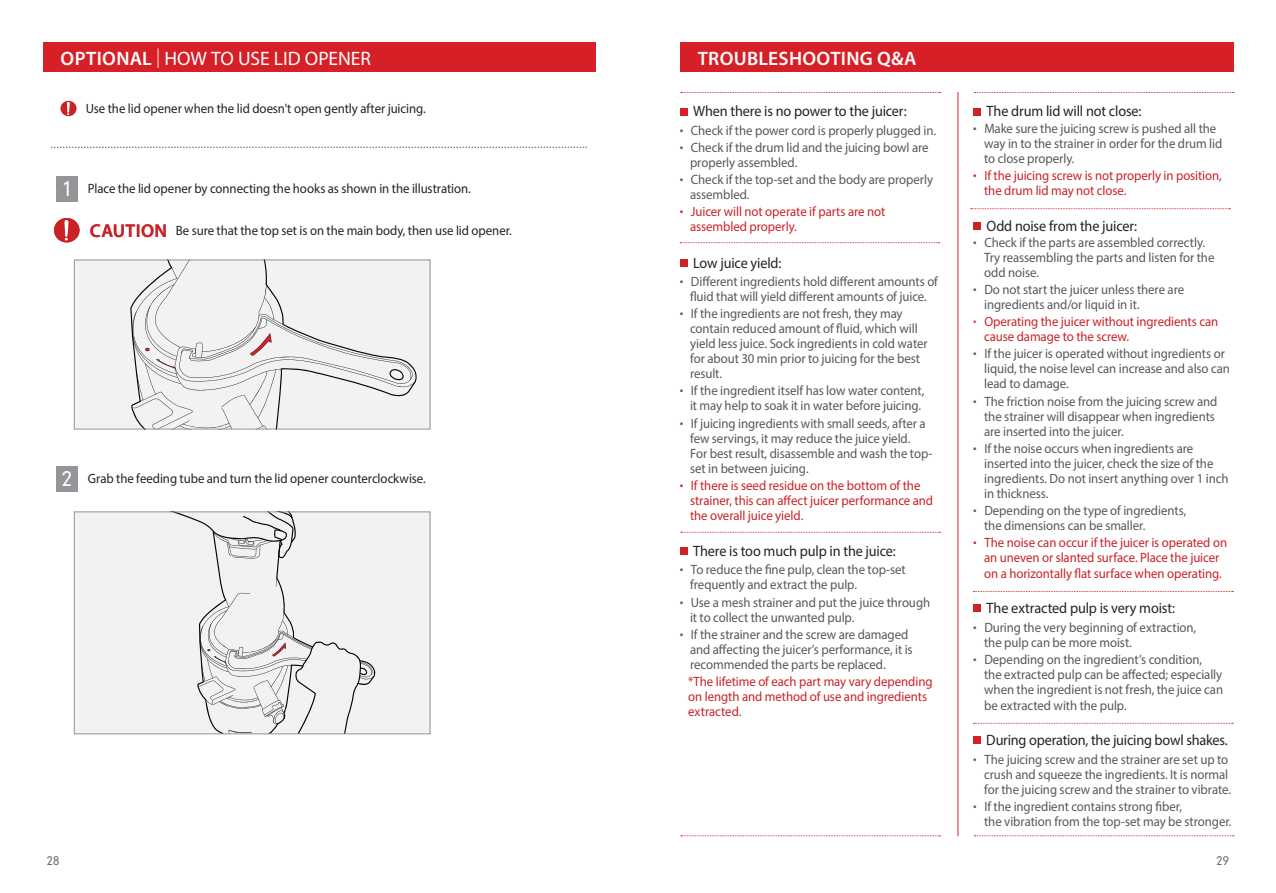
<style>
.page{position:relative;width:1276px;height:893px;background:#fff}
.page>*{position:absolute;margin:0;border:0;box-sizing:border-box;transform-origin:0 0}
.t1{font:19.5px "Myriad Pro";letter-spacing:-.005em;color:#fff}
.t2{font:600 19.5px "Myriad Pro";letter-spacing:.015em;color:#fff}
.t3{font:600 18.6px "Myriad Pro";letter-spacing:.02em;color:#cb2227}
.t4{font:15px "Myriad Pro";letter-spacing:-.01em;color:#232324;scale:.95 1}
.t5{font:13.5px/15px "Myriad Pro";letter-spacing:-.01em;color:#58585a;scale:.95 1}
.t6{font:13.5px/15px "Myriad Pro";letter-spacing:-.005em;color:#cb2227;scale:.95 1}
.t7{font:13.5px "Myriad Pro";letter-spacing:-.005em;color:#232324;scale:.95 1}
.t8{font:300 12px "DIN Neuzeit Grotesk Std";color:#6d6e70}
.s1{font-weight:600}
.s2{font-weight:300}
.s3{font-family:"DIN Neuzeit Grotesk Std";font-weight:300;font-size:20.25px;color:#fff}
.s4{font-weight:700}
.s5{color:#58585a}
.s6{font-weight:700;color:#d4533b}
</style>
<div class="page">
<div style="left:43px;top:43px;width:552px;height:29px;background:#d71f27"></div>
<svg style="left:74px;top:260px;width:357px;height:170px"></svg>
<svg style="left:74px;top:511px;width:357px;height:223px"></svg>
<div style="left:56px;top:466px;width:21px;height:26px;background:#939598"></div>
<div style="left:56px;top:177px;width:21px;height:25px;background:#939598"></div>
<svg style="left:54px;top:218px;width:26px;height:24px"></svg>
<svg style="left:60px;top:101px;width:17px;height:15px"></svg>
<svg style="left:51px;top:147px;width:536px;height:1px"></svg>
<div style="left:679px;top:43px;width:554px;height:29px;background:#d71f27"></div>
<svg style="left:680px;top:242px;width:259px;height:1px"></svg>
<svg style="left:681px;top:92px;width:259px;height:1px"></svg>
<svg style="left:681px;top:835px;width:259px;height:1px"></svg>
<svg style="left:974px;top:92px;width:260px;height:1px"></svg>
<svg style="left:974px;top:835px;width:260px;height:1px"></svg>
<svg style="left:681px;top:532px;width:259px;height:1px"></svg>
<svg style="left:970px;top:208px;width:260px;height:1px"></svg>
<svg style="left:973px;top:591px;width:260px;height:1px"></svg>
<svg style="left:973px;top:723px;width:260px;height:1px"></svg>
<hr style="left:957px;top:92px;width:1px;height:744px;background:#d71f27">
<div style="left:679px;top:108px;width:8px;height:8px;background:#d71f27"></div>
<div style="left:679px;top:259px;width:8px;height:8px;background:#cb2227"></div>
<div style="left:679px;top:547px;width:8px;height:8px;background:#cb2227"></div>
<div style="left:973px;top:108px;width:8px;height:8px;background:#cb2227"></div>
<div style="left:973px;top:222px;width:8px;height:8px;background:#cb2227"></div>
<div style="left:973px;top:605px;width:8px;height:7px;background:#cb2227"></div>
<div style="left:973px;top:736px;width:8px;height:8px;background:#d71f27"></div>
<h1 class="t1" style="left:61px;top:50px;width:312px"><span class="s1">OPTIONAL</span> <span class="s2">|</span> HOW TO USE LID OPENER</h1>
<p class="t7" style="left:86px;top:103px;width:359px">Use the lid opener when the lid doesn't open gently after juicing.</p>
<p class="t7" style="left:63px;top:183px;width:431px"><span class="s3">1</span><sup>1</sup> Place the lid opener by connecting the hooks as shown in the illustration.</p>
<h2 class="t3" style="left:90px;top:223px;width:79px">CAUTION</h2>
<p class="t7" style="left:176px;top:225px;width:355px">Be sure that the top set is on the main body, then use lid opener.</p>
<p class="t7" style="left:62px;top:473px;width:385px"><span class="s3">2</span><sup>1</sup> Grab the feeding tube and turn the lid opener counterclockwise.</p>
<h1 class="t2" style="left:698px;top:51px;width:220px">TROUBLESHOOTING Q&amp;A</h1>
<p class="t4" style="left:693px;top:105px;width:226px">When there is no power to the juicer:</p>
<p class="t5" style="left:679px;top:123px;width:271px;line-height:17.1px"><span class="s4">·</span> Check if the power cord is properly plugged in. <span class="s4">·</span> Check if the drum lid and the juicing bowl are</p>
<p class="t5" style="left:679px;top:155px;width:268px;line-height:17.1px;text-indent:10px">properly assembled.<br><span class="s4">·</span> Check if the top-set and the body are properly</p>
<p class="t6" style="left:679px;top:187px;width:218px;line-height:17.1px;text-indent:10px"><span class="s5">assembled.<br></span><span class="s4">·</span> Juicer will not operate if parts are not</p>
<p class="t6" style="left:690px;top:221px;width:114px">assembled properly.</p>
<p class="t4" style="left:693px;top:256px;width:94px">Low juice yield:</p>
<p class="t5" style="left:679px;top:275px;width:273px;text-align:center"><span class="s4">·</span> Different ingredients hold different amounts of fluid that will yield different amounts of juice.</p>
<p class="t5" style="left:690px;top:307px;width:252px;text-indent:-10px"><span class="s4">·</span> If the ingredients are not fresh, they may contain reduced amount of fluid, which will yield less juice. Sock ingredients in cold water for about 30 min prior to juicing for the best result.</p>
<p class="t5" style="left:679px;top:385px;width:259px;text-align:center"><span class="s4">·</span> If the ingredient itself has low water content, it may help to soak it in water before juicing.</p>
<p class="t5" style="left:690px;top:417px;width:257px;text-indent:-10px"><span class="s4">·</span> If juicing ingredients with small seeds, after a few servings, it may reduce the juice yield.<br>For best result, disassemble and wash the top&shy;set in between juicing.</p>
<p class="t6" style="left:690px;top:479px;width:257px;text-indent:-10px"><span class="s4">·</span> If there is seed residue on the bottom of the strainer, this can affect juicer performance and the overall juice yield.</p>
<p class="t4" style="left:693px;top:545px;width:215px">There is too much pulp in the juice:</p>
<p class="t5" style="left:690px;top:564px;width:229px;text-indent:-10px"><span class="s4">·</span> To reduce the fine pulp, clean the top-set frequently and extract the pulp.</p>
<p class="t5" style="left:690px;top:596px;width:254px;text-indent:-10px"><span class="s4">·</span> Use a mesh strainer and put the juice through it to collect the unwanted pulp.</p>
<p class="t5" style="left:690px;top:628px;width:236px;text-indent:-10px"><span class="s4">·</span> If the strainer and the screw are damaged and affecting the juicer’s performance, it is recommended the parts be replaced.</p>
<p class="t6" style="left:688px;top:675px;width:259px">*The lifetime of each part may vary depending on length and method of use and ingredients extracted.</p>
<p class="t4" style="left:986px;top:105px;width:164px">The drum lid will not close:</p>
<p class="t5" style="left:984px;top:122px;width:252px;text-indent:-11px"><span class="s4">·</span> Make sure the juicing screw is pushed all the way in to the strainer in order for the drum lid to close properly.</p>
<p class="t6" style="left:984px;top:169px;width:252px;text-indent:-11px"><span class="s4">·</span> If the juicing screw is not properly in position, the drum lid may not close.</p>
<p class="t4" style="left:986px;top:219px;width:160px">Odd noise from the juicer:</p>
<p class="t5" style="left:984px;top:236px;width:244px;text-indent:-11px"><span class="s4">·</span> Check if the parts are assembled correctly.<br>Try reassembling the parts and listen for the odd noise.</p>
<p class="t5" style="left:984px;top:283px;width:212px;text-indent:-11px"><span class="s4">·</span> Do not start the juicer unless there are ingredients and/or liquid in it.</p>
<p class="t6" style="left:984px;top:315px;width:248px;text-indent:-11px"><span class="s6">·</span> Operating the juicer without ingredients can cause damage to the screw.</p>
<p class="t5" style="left:984px;top:348px;width:260px;text-indent:-11px"><span class="s4">·</span> If the juicer is operated without ingredients or liquid, the noise level can increase and also can lead to damage.</p>
<p class="t5" style="left:984px;top:395px;width:247px;text-indent:-11px"><span class="s4">·</span> The friction noise from the juicing screw and the strainer will disappear when ingredients are inserted into the juicer.</p>
<p class="t5" style="left:984px;top:442px;width:259px;text-indent:-11px"><span class="s4">·</span> If the noise occurs when ingredients are inserted into the juicer, check the size of the ingredients. Do not insert anything over 1 inch in thickness.</p>
<p class="t5" style="left:984px;top:504px;width:214px;text-indent:-11px"><span class="s4">·</span> Depending on the type of ingredients, the dimensions can be smaller.</p>
<p class="t6" style="left:973px;top:536px;width:269px;text-align:center"><span class="s4">·</span> The noise can occur if the juicer is operated on an uneven or slanted surface. Place the juicer<br>on a horizontally flat surface when operating.</p>
<p class="t4" style="left:986px;top:602px;width:200px">The extracted pulp is very moist:</p>
<p class="t5" style="left:984px;top:621px;width:225px;text-indent:-11px"><span class="s4">·</span> During the very beginning of extraction, the pulp can be more moist.</p>
<p class="t5" style="left:984px;top:653px;width:253px;text-indent:-11px"><span class="s4">·</span> Depending on the ingredient’s condition,<br>the extracted pulp can be affected; especially when the ingredient is not fresh, the juice can be extracted with the pulp.</p>
<p class="t4" style="left:986px;top:734px;width:256px">During operation, the juicing bowl shakes.</p>
<p class="t5" style="left:984px;top:753px;width:261px;text-indent:-11px"><span class="s4">·</span> The juicing screw and the strainer are set up to crush and squeeze the ingredients. It is normal for the juicing screw and the strainer to vibrate.</p>
<p class="t5" style="left:984px;top:800px;width:262px;text-indent:-11px"><span class="s4">·</span> If the ingredient contains strong fiber,<br>the vibration from the top-set may be stronger.</p>
<p class="t8" style="left:47px;top:855px;width:14px">28</p>
<p class="t8" style="left:1216px;top:855px;width:14px">29</p>
</div>
